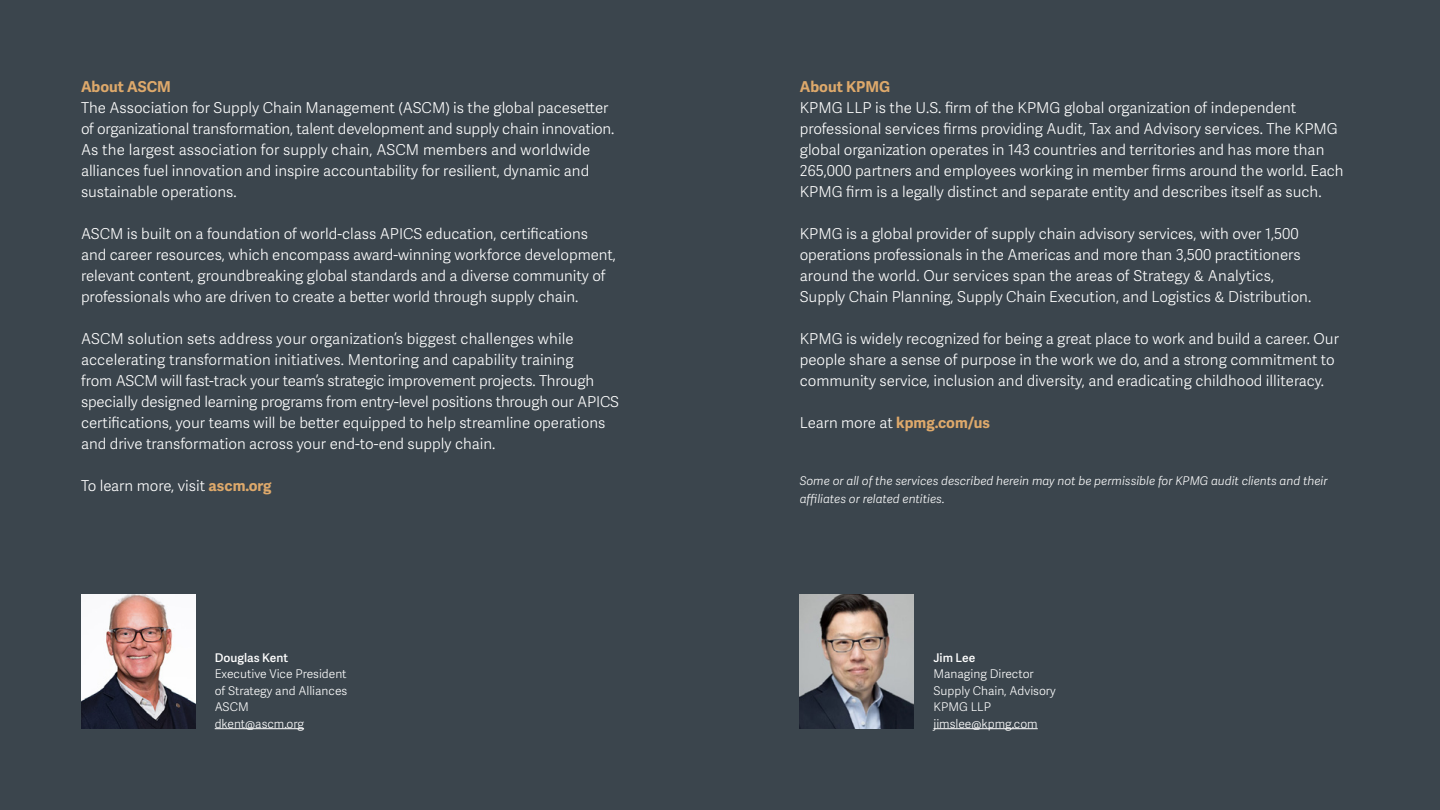
<style>
.page{position:relative;width:1440px;height:810px;background:#3b454d}
.page>*{position:absolute;margin:0;border:0;box-sizing:border-box;transform-origin:0 0}
.t1{font:300 15px/21px "Adelle Sans";color:#fff}
.t2{font:700 15px "Adelle Sans";color:#dea96b}
.t3{font:300 12px/16.5px "Adelle Sans";color:#fff}
.t4{font:italic 300 12px/18px "Adelle Sans";color:#fff}
.t5{font:600 12px "Adelle Sans";color:#fff}
.s1{font-weight:700;color:#dea96b}
</style>
<div class="page">
<img style="left:81px;top:595px;width:114px;height:134px">
<hr style="left:215px;top:728px;width:89px;height:1px;background:#fff">
<img style="left:800px;top:595px;width:114px;height:134px">
<hr style="left:934px;top:728px;width:104px;height:1px;background:#fff">
<p class="t2" style="left:81px;top:78px;width:91px">About ASCM</p>
<p class="t1" style="left:81px;top:97px;width:535px">The Association for Supply Chain Management (ASCM) is the global pacesetter of organizational transformation, talent development and supply chain innovation.<br>As the largest association for supply chain, ASCM members and worldwide alliances fuel innovation and inspire accountability for resilient, dynamic and sustainable operations.</p>
<p class="t1" style="left:81px;top:223px;width:537px">ASCM is built on a foundation of world-class APICS education, certifications and career resources, which encompass award-winning workforce development, relevant content, groundbreaking global standards and a diverse community of professionals who are driven to create a better world through supply chain.</p>
<p class="t1" style="left:81px;top:328px;width:540px">ASCM solution sets address your organization’s biggest challenges while accelerating transformation initiatives. Mentoring and capability training<br>from ASCM will fast-track your team’s strategic improvement projects. Through specially designed learning programs from entry-level positions through our APICS certifications, your teams will be better equipped to help streamline operations and drive transformation across your end-to-end supply chain.</p>
<p class="t1" style="left:81px;top:475px;width:192px">To learn more, visit <span class="s1">ascm.org</span></p>
<p class="t5" style="left:215px;top:650px;width:75px">Douglas Kent</p>
<p class="t3" style="left:215px;top:665px;width:134px">Executive Vice President of Strategy and Alliances<br>ASCM<br>dkent@ascm.org</p>
<p class="t2" style="left:800px;top:78px;width:92px">About KPMG</p>
<p class="t1" style="left:800px;top:97px;width:545px">KPMG LLP is the U.S. firm of the KPMG global organization of independent professional services firms providing Audit, Tax and Advisory services. The KPMG global organization operates in 143 countries and territories and has more than 265,000 partners and employees working in member firms around the world. Each KPMG firm is a legally distinct and separate entity and describes itself as such.</p>
<p class="t1" style="left:800px;top:223px;width:513px">KPMG is a global provider of supply chain advisory services, with over 1,500 operations professionals in the Americas and more than 3,500 practitioners around the world. Our services span the areas of Strategy &amp; Analytics, Supply Chain Planning, Supply Chain Execution, and Logistics &amp; Distribution.</p>
<p class="t1" style="left:800px;top:328px;width:541px">KPMG is widely recognized for being a great place to work and build a career. Our people share a sense of purpose in the work we do, and a strong commitment to community service, inclusion and diversity, and eradicating childhood illiteracy.</p>
<p class="t1" style="left:800px;top:412px;width:192px">Learn more at <span class="s1">kpmg.com/us</span></p>
<p class="t4" style="left:800px;top:472px;width:529px">Some or all of the services described herein may not be permissible for KPMG audit clients and their affiliates or related entities.</p>
<p class="t5" style="left:934px;top:650px;width:43px">Jim Lee</p>
<p class="t3" style="left:934px;top:665px;width:124px">Managing Director<br>Supply Chain, Advisory<br>KPMG LLP jimslee@kpmg.com</p>
</div>
